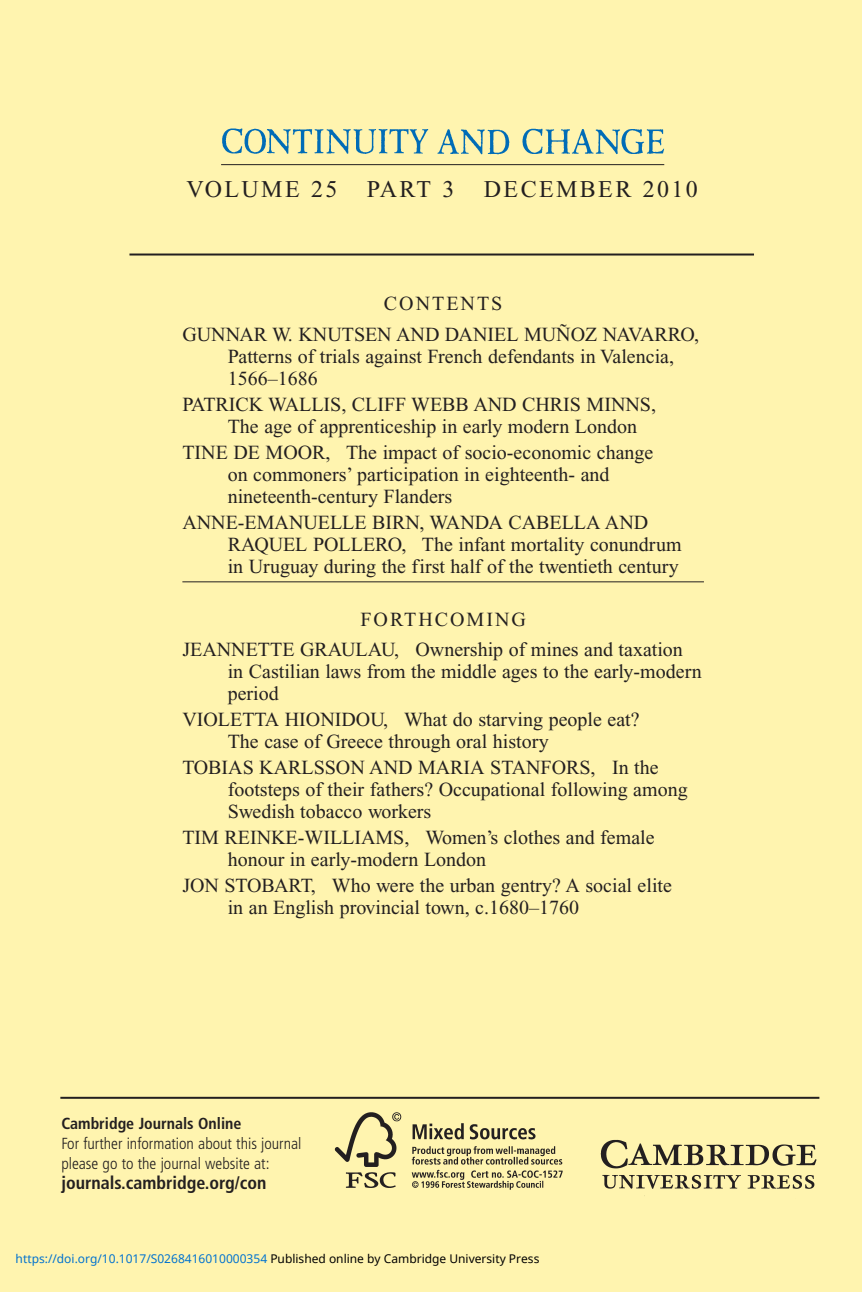
<style>
.page{position:relative;width:862px;height:1292px;background:#fff4af}
.page>*{position:absolute;margin:0;border:0;box-sizing:border-box;transform-origin:0 0}
.t1{font:24px "Times";letter-spacing:.1em;color:#231f20}
.t2{font:20px/22px "Times";color:#231f20}
.t3{font:700 condensed 18px "Frutiger";color:#231f20}
.t4{font:300 condensed 16px/20px "Frutiger";color:#231f20}
.t5{font:700 condensed 16px "Frutiger";color:#231f20}
.t6{font:12px "Noto Sans";color:#0172cf}
.s1{color:#000}
</style>
<div class="page">
<hr style="left:60px;top:1097px;width:759px;height:2px;background:#231f20">
<hr style="left:129px;top:254px;width:625px;height:2px;background:#231f20">
<hr style="left:182px;top:581px;width:522px;height:1px;background:#231f20">
<img style="left:222px;top:128px;width:443px;height:27px">
<hr style="left:221px;top:164px;width:443px;height:1px;background:#231f20">
<img style="left:600px;top:1139px;width:217px;height:57px">
<img style="left:334px;top:1112px;width:229px;height:78px">
<p class="t1" style="left:186px;top:181px;width:513px">VOLUME 25 PART 3 DECEMBER 2010</p>
<p class="t2" style="left:182px;top:290px;width:518px;line-height:30.6px;text-align:center">CONTENTS<br>GUNNAR W. KNUTSEN AND DANIEL MUÑOZ NAVARRO,</p>
<p class="t2" style="left:228px;top:347px;width:448px">Patterns of trials against French defendants in Valencia,<br>1566–1686</p>
<p class="t2" style="left:228px;top:395px;width:430px;text-indent:-45px">PATRICK WALLIS, CLIFF WEBB AND CHRIS MINNS,<br>The age of apprenticeship in early modern London</p>
<p class="t2" style="left:228px;top:443px;width:427px;text-indent:-45px">TINE DE MOOR, The impact of socio-economic change on commoners’ participation in eighteenth- and nineteenth-century Flanders</p>
<p class="t2" style="left:228px;top:513px;width:455px;text-indent:-45px">ANNE-EMANUELLE BIRN, WANDA CABELLA AND<br>RAQUEL POLLERO, The infant mortality conundrum in Uruguay during the first half of the twentieth century</p>
<p class="t2" style="left:182px;top:606px;width:502px;line-height:30.6px;text-indent:178px">FORTHCOMING<br>JEANNETTE GRAULAU, Ownership of mines and taxation</p>
<p class="t2" style="left:228px;top:663px;width:476px">in Castilian laws from the middle ages to the early-modern period</p>
<p class="t2" style="left:228px;top:711px;width:413px;text-indent:-45px">VIOLETTA HIONIDOU, What do starving people eat?<br>The case of Greece through oral history</p>
<p class="t2" style="left:228px;top:759px;width:462px;text-indent:-45px">TOBIAS KARLSSON AND MARIA STANFORS, In the footsteps of their fathers? Occupational following among<br>Swedish tobacco workers</p>
<p class="t2" style="left:228px;top:829px;width:428px;text-indent:-45px">TIM REINKE-WILLIAMS, Women’s clothes and female honour in early-modern London</p>
<p class="t2" style="left:228px;top:877px;width:446px;text-indent:-45px">JON STOBART, Who were the urban gentry? A social elite in an English provincial town, c.1680–1760</p>
<p class="t5" style="left:61px;top:1117px;width:182px">Cambridge Journals Online</p>
<p class="t4" style="left:61px;top:1135px;width:242px">For further information about this journal please go to the journal website at:</p>
<p class="t3" style="left:61px;top:1176px;width:207px">journals.cambridge.org/con</p>
<p class="t6" style="left:16px;top:1251px;width:525px">https://doi.org/10.1017/S0268416010000354 <span class="s1">Published online by Cambridge University Press</span></p>
</div>
